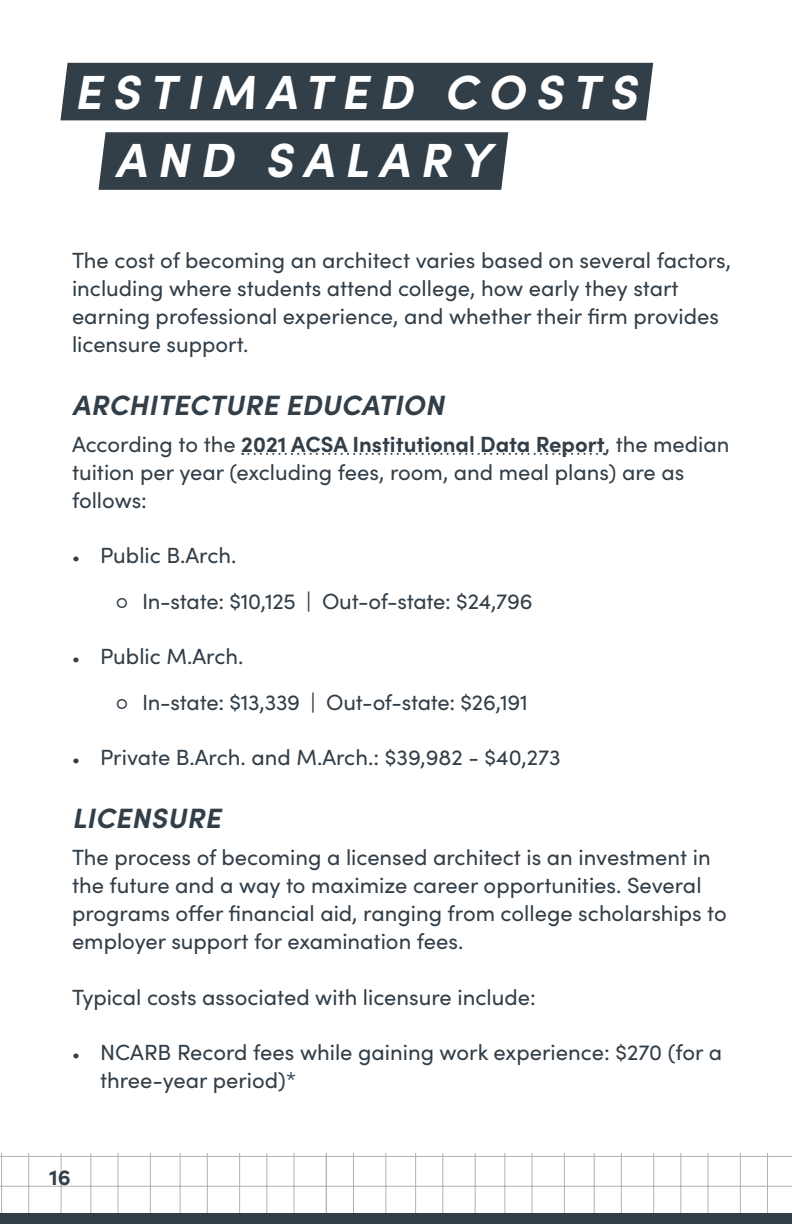
<style>
.page{position:relative;width:792px;height:1224px;background:#fff}
.page>*{position:absolute;margin:0;border:0;box-sizing:border-box;transform-origin:0 0}
.Page_Title{font:italic 700 48px "Sofia Pro";letter-spacing:.21em;color:#fff}
.Sub-header{font:italic 700 28px "Sofia Pro";letter-spacing:.01em;color:#323e48}
.Copy{font:22px/28px "Sofia Pro";color:#323e48}
.t1{font:700 22px "Sofia Pro";color:#323e48}
.s1{font-weight:700}
.s2{font-weight:500;font-size:17px}
.s3{font-weight:700;font-size:17px}
</style>
<div class="page">
<hr style="left:0;top:1153px;width:1px;height:71px;background:#323e48">
<hr style="left:1px;top:1153px;width:1px;height:71px;background:#323e48">
<hr style="left:28px;top:1153px;width:1px;height:71px;background:#323e48">
<hr style="left:61px;top:1153px;width:1px;height:71px;background:#323e48">
<hr style="left:91px;top:1153px;width:1px;height:71px;background:#323e48">
<hr style="left:118px;top:1153px;width:1px;height:71px;background:#323e48">
<hr style="left:150px;top:1153px;width:1px;height:71px;background:#323e48">
<hr style="left:180px;top:1153px;width:1px;height:71px;background:#323e48">
<hr style="left:207px;top:1153px;width:1px;height:71px;background:#323e48">
<hr style="left:239px;top:1153px;width:1px;height:71px;background:#323e48">
<hr style="left:266px;top:1153px;width:1px;height:71px;background:#323e48">
<hr style="left:294px;top:1153px;width:1px;height:71px;background:#323e48">
<hr style="left:326px;top:1153px;width:1px;height:71px;background:#323e48">
<hr style="left:353px;top:1153px;width:1px;height:71px;background:#323e48">
<hr style="left:386px;top:1153px;width:1px;height:71px;background:#323e48">
<hr style="left:415px;top:1153px;width:1px;height:71px;background:#323e48">
<hr style="left:442px;top:1153px;width:1px;height:71px;background:#323e48">
<hr style="left:475px;top:1153px;width:1px;height:71px;background:#323e48">
<hr style="left:505px;top:1153px;width:1px;height:71px;background:#323e48">
<hr style="left:532px;top:1153px;width:1px;height:71px;background:#323e48">
<hr style="left:564px;top:1153px;width:1px;height:71px;background:#323e48">
<hr style="left:594px;top:1153px;width:1px;height:71px;background:#323e48">
<hr style="left:621px;top:1153px;width:1px;height:71px;background:#323e48">
<hr style="left:653px;top:1153px;width:1px;height:71px;background:#323e48">
<hr style="left:681px;top:1153px;width:1px;height:71px;background:#323e48">
<hr style="left:708px;top:1153px;width:1px;height:71px;background:#323e48">
<hr style="left:740px;top:1153px;width:1px;height:71px;background:#323e48">
<hr style="left:767px;top:1153px;width:1px;height:71px;background:#323e48">
<hr style="left:791px;top:1153px;width:1px;height:71px;background:#323e48">
<hr style="left:0;top:1186px;width:792px;height:1px;background:#323e48">
<hr style="left:0;top:1156px;width:792px;height:1px;background:#323e48">
<hr style="left:0;top:1153px;width:792px;height:1px;background:#323e48">
<div style="left:0;top:1213px;width:791px;height:11px;background:#323e48"></div>
<div style="left:98px;top:132px;width:410px;height:58px;background:#323e48"></div>
<div style="left:60px;top:63px;width:593px;height:57px;background:#323e48"></div>
<svg style="left:242px;top:453px;width:363px;height:2px"></svg>
<h1 class="Page_Title" style="left:74px;top:56px;width:564px">ESTIMATED COSTS</h1>
<h1 class="Page_Title" style="left:115px;top:124px;width:377px">AND SALARY</h1>
<p class="Copy" style="left:72px;top:245px;width:661px">The cost of becoming an architect varies based on several factors, including where students attend college, how early they start earning professional experience, and whether their firm provides licensure support.</p>
<h2 class="Sub-header" style="left:72px;top:383px;width:374px">ARCHITECTURE EDUCATION</h2>
<p class="Copy" style="left:72px;top:429px;width:659px">According to the <span class="s1">2021 ACSA Institutional Data Report</span>, the median tuition per year (excluding fees, room, and meal plans) are as follows:</p>
<p class="Copy" style="left:72px;top:540px;width:166px"><span class="s2">•</span> Public B.Arch.</p>
<p class="Copy" style="left:116px;top:586px;width:418px"><span class="s3">○</span> In-state: $10,125 | Out-of-state: $24,796</p>
<p class="Copy" style="left:72px;top:641px;width:173px"><span class="s2">•</span> Public M.Arch.</p>
<p class="Copy" style="left:116px;top:687px;width:413px"><span class="s3">○</span> In-state: $13,339 | Out-of-state: $26,191</p>
<p class="Copy" style="left:72px;top:742px;width:490px"><span class="s2">•</span> Private B.Arch. and M.Arch.: $39,982 - $40,273</p>
<h2 class="Sub-header" style="left:72px;top:796px;width:150px">LICENSURE</h2>
<p class="Copy" style="left:72px;top:842px;width:656px">The process of becoming a licensed architect is an investment in the future and a way to maximize career opportunities. Several programs offer financial aid, ranging from college scholarships to employer support for examination fees.</p>
<p class="Copy" style="left:72px;top:982px;width:465px">Typical costs associated with licensure include:</p>
<p class="Copy" style="left:100px;top:1037px;width:624px;text-indent:-28px"><span class="s2">•</span> NCARB Record fees while gaining work experience: $270 (for a three-year period)*</p>
<p class="t1" style="left:49px;top:1160px;width:23px">16</p>
</div>
